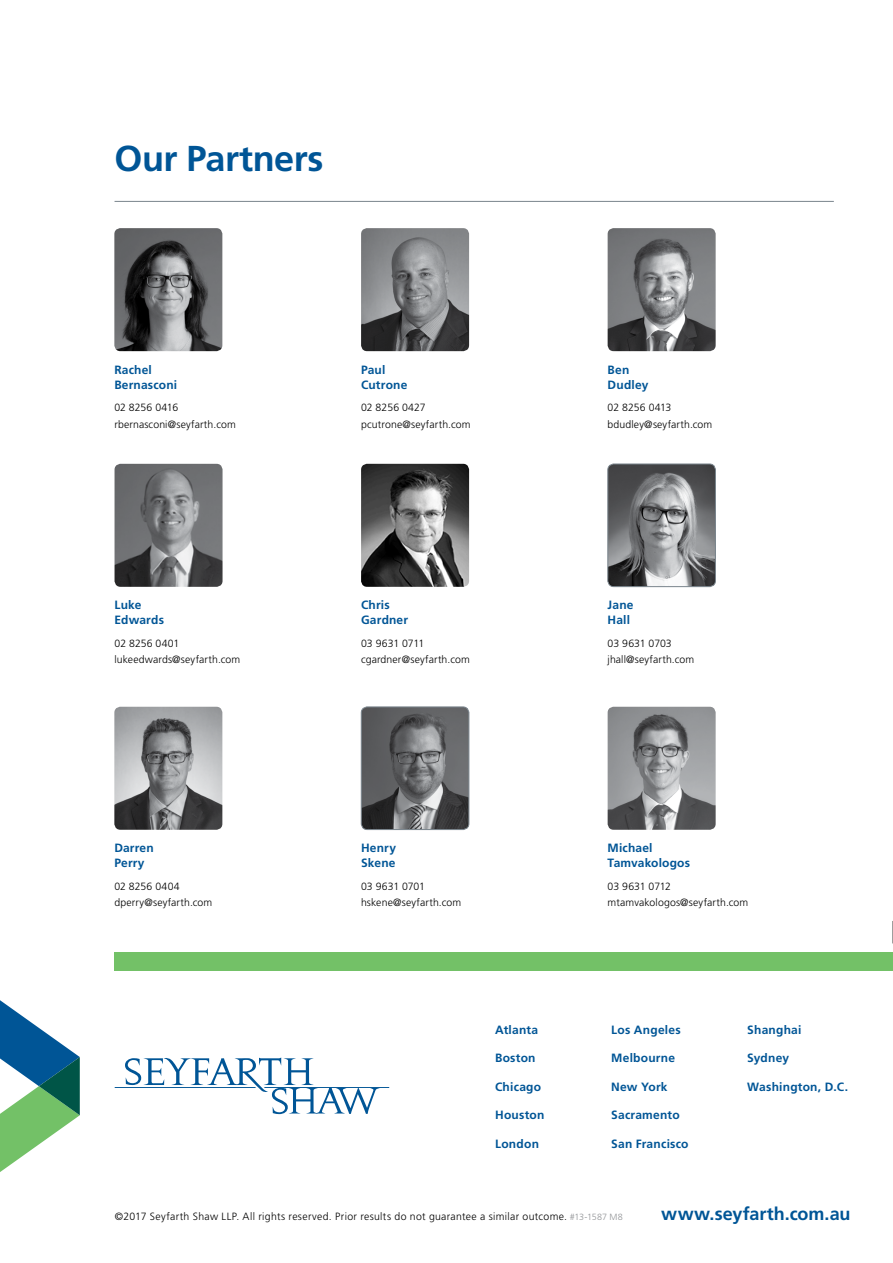
<style>
.page{position:relative;width:893px;height:1263px;background:#fff}
.page>*{position:absolute;margin:0;border:0;box-sizing:border-box;transform-origin:0 0}
.t1{font:700 36px "Frutiger LT Std";letter-spacing:-.015em;color:#005596}
.t2{font:700 18px "Frutiger LT Std";color:#005596}
.t3{font:700 12px/15px "Frutiger LT Std";letter-spacing:.015em;color:#005596}
.t4{font:300 10.5px/16.5px "Frutiger LT Std";letter-spacing:.015em;color:#000}
.t5{font:300 9px "Frutiger LT Std";letter-spacing:.005em;color:#939598}
</style>
<div class="page">
<hr style="left:115px;top:201px;width:719px;height:1px;background:#79848c">
<img style="left:114px;top:228px;width:108px;height:123px">
<img style="left:115px;top:464px;width:108px;height:123px">
<img style="left:361px;top:228px;width:108px;height:123px">
<img style="left:361px;top:464px;width:108px;height:123px">
<img style="left:361px;top:707px;width:108px;height:122px">
<div style="left:361px;top:707px;width:108px;height:123px;border:1px solid #79848c;border-radius:6px"></div>
<img style="left:608px;top:228px;width:108px;height:123px">
<img style="left:608px;top:464px;width:107px;height:123px">
<div style="left:608px;top:464px;width:108px;height:123px;border:1px solid #79848c;border-radius:6px"></div>
<img style="left:608px;top:707px;width:108px;height:123px">
<img style="left:114px;top:707px;width:108px;height:123px">
<div style="left:115px;top:952px;width:778px;height:19px;background:#73c167"></div>
<svg style="left:115px;top:1057px;width:274px;height:57px"></svg>
<svg style="left:0;top:1000px;width:80px;height:172px"></svg>
<svg style="left:892px;top:921px;width:1px;height:22px"></svg>
<h1 class="t1" style="left:115px;top:137px;width:210px">Our Partners</h1>
<p class="t3" style="left:114px;top:362px;width:64px">Rachel<br>Bernasconi</p>
<p class="t4" style="left:114px;top:399px;width:123px">02 8256 0416 rbernasconi@seyfarth.com</p>
<p class="t3" style="left:115px;top:598px;width:51px">Luke<br>Edwards</p>
<p class="t4" style="left:115px;top:635px;width:127px">02 8256 0401 lukeedwards@seyfarth.com</p>
<p class="t3" style="left:114px;top:841px;width:41px">Darren<br>Perry</p>
<p class="t4" style="left:114px;top:878px;width:100px">02 8256 0404 dperry@seyfarth.com</p>
<p class="t3" style="left:361px;top:362px;width:48px">Paul<br>Cutrone</p>
<p class="t4" style="left:361px;top:399px;width:111px">02 8256 0427 pcutrone@seyfarth.com</p>
<p class="t3" style="left:361px;top:598px;width:49px">Chris<br>Gardner</p>
<p class="t4" style="left:361px;top:635px;width:110px">03 9631 0711 cgardner@seyfarth.com</p>
<p class="t3" style="left:608px;top:362px;width:42px">Ben<br>Dudley</p>
<p class="t4" style="left:608px;top:399px;width:106px">02 8256 0413 bdudley@seyfarth.com</p>
<p class="t3" style="left:608px;top:598px;width:27px">Jane<br>Hall</p>
<p class="t4" style="left:608px;top:635px;width:88px">03 9631 0703 jhall@seyfarth.com</p>
<p class="t3" style="left:361px;top:841px;width:36px">Henry<br>Skene</p>
<p class="t4" style="left:361px;top:878px;width:102px">03 9631 0701 hskene@seyfarth.com</p>
<p class="t3" style="left:495px;top:1022px;width:45px">Atlanta</p>
<p class="t3" style="left:495px;top:1050px;width:42px">Boston</p>
<p class="t3" style="left:495px;top:1079px;width:48px">Chicago</p>
<p class="t3" style="left:495px;top:1107px;width:51px">Houston</p>
<p class="t3" style="left:495px;top:1136px;width:45px">London</p>
<p class="t3" style="left:608px;top:841px;width:84px">Michael<br>Tamvakologos</p>
<p class="t4" style="left:608px;top:878px;width:142px">03 9631 0712 mtamvakologos@seyfarth.com</p>
<p class="t3" style="left:611px;top:1022px;width:71px">Los Angeles</p>
<p class="t3" style="left:611px;top:1050px;width:65px">Melbourne</p>
<p class="t3" style="left:611px;top:1079px;width:58px">New York</p>
<p class="t3" style="left:611px;top:1107px;width:70px">Sacramento</p>
<p class="t3" style="left:611px;top:1136px;width:79px">San Francisco</p>
<p class="t3" style="left:747px;top:1022px;width:56px">Shanghai</p>
<p class="t3" style="left:747px;top:1050px;width:43px">Sydney</p>
<p class="t3" style="left:747px;top:1079px;width:102px">Washington, D.C.</p>
<p class="t4" style="left:115px;top:1209px;width:454px">©2017 Seyfarth Shaw LLP. All rights reserved. Prior results do not guarantee a similar outcome.</p>
<h2 class="t2" style="left:661px;top:1203px;width:191px">www.seyfarth.com.au</h2>
<p class="t5" style="left:570px;top:1212px;width:55px">#13-1587 M8</p>
</div>
